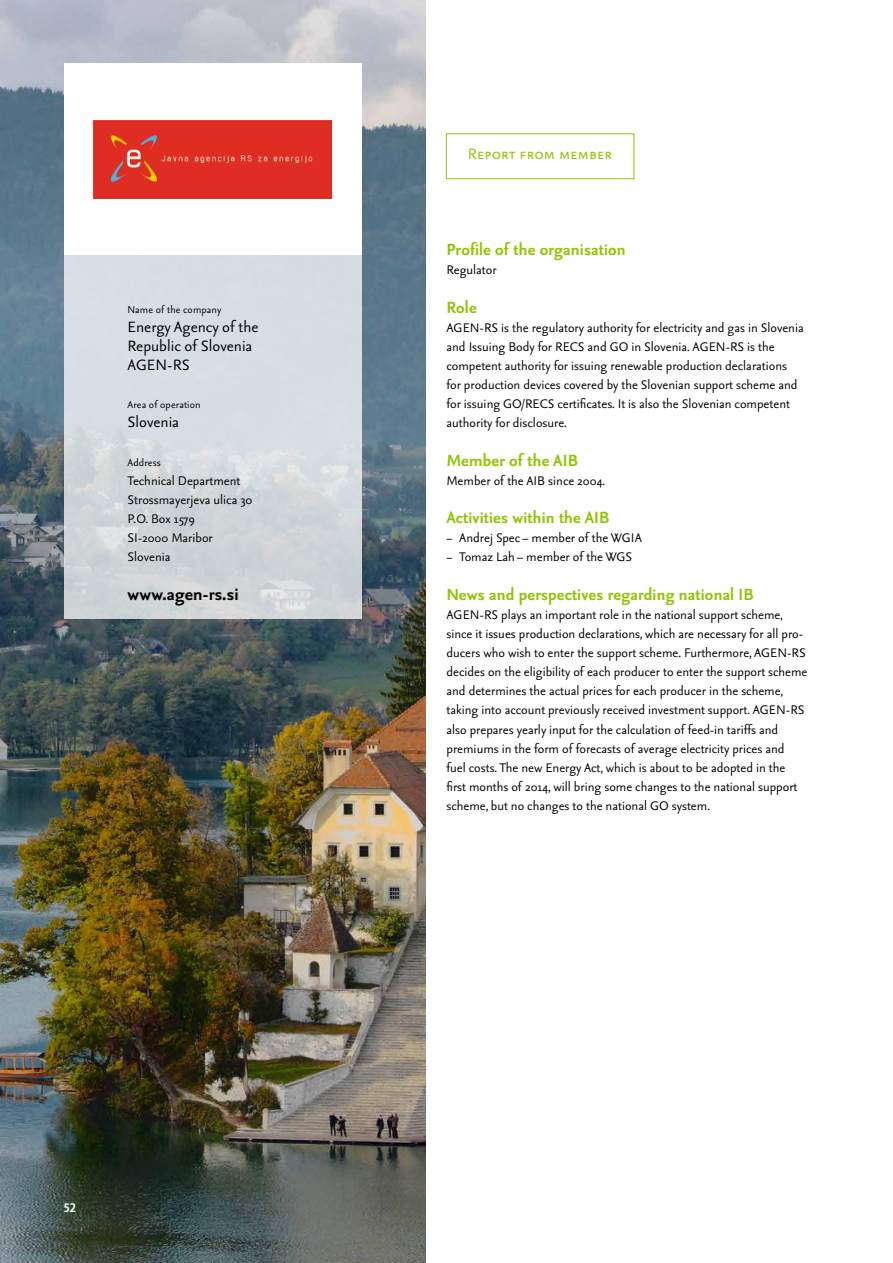
<style>
.page{position:relative;width:893px;height:1263px;background:#fff}
.page>*{position:absolute;margin:0;border:0;box-sizing:border-box;transform-origin:0 0}
.t1{font:700 21px "Seria Sans";letter-spacing:.01em;color:#000}
.t2{font:700 19.5px "Seria Sans";letter-spacing:.01em;color:#8fc500}
.t3{font:18px/19.2px "Seria Sans";color:#000}
.t4{font:18px "Seria Sans Regular Caps";letter-spacing:.01em;color:#8fc500}
.t5{font:15px/19.2px "Seria Sans";color:#000}
.t6{font:700 15px "Seria Sans Lf";color:#fff}
.t7{font:12px "Seria Sans";letter-spacing:.01em;color:#000}
</style>
<div class="page">
<img style="left:0;top:0;width:425px;height:1263px">
<div style="left:64px;top:64px;width:297px;height:191px;background:#fff"></div>
<div style="left:64px;top:255px;width:297px;height:364px;background:linear-gradient(to right,#d4dadd,#d4dbde)"></div>
<img style="left:94px;top:120px;width:237px;height:79px">
<svg style="left:446px;top:133px;width:188px;height:46px"></svg>
<p class="t7" style="left:128px;top:303px;width:95px">Name of the company</p>
<p class="t3" style="left:128px;top:317px;width:132px">Energy Agency of the<br>Republic of Slovenia<br>AGEN-RS</p>
<p class="t7" style="left:128px;top:399px;width:75px">Area of operation</p>
<p class="t3" style="left:128px;top:413px;width:53px">Slovenia</p>
<p class="t7" style="left:128px;top:456px;width:35px">Address</p>
<p class="t5" style="left:128px;top:471px;width:126px">Technical Department<br>Strossmayerjeva ulica 30<br>P.O. Box 1579<br>SI-2000 Maribor<br>Slovenia</p>
<h1 class="t1" style="left:128px;top:583px;width:113px">www.agen-rs.si</h1>
<p class="t6" style="left:64px;top:1200px;width:14px">52</p>
<p class="t4" style="left:468px;top:145px;width:146px">Report from member</p>
<h2 class="t2" style="left:446px;top:240px;width:181px">Profile of the organisation</h2>
<p class="t5" style="left:446px;top:261px;width:52px">Regulator</p>
<h2 class="t2" style="left:446px;top:297px;width:32px">Role</h2>
<p class="t5" style="left:446px;top:318px;width:359px">AGEN-RS is the regulatory authority for electricity and gas in Slovenia and Issuing Body for RECS and GO in Slovenia. AGEN-RS is the competent authority for issuing renewable production declarations for production devices covered by the Slovenian support scheme and for issuing GO/RECS certificates. It is also the Slovenian competent authority for disclosure.</p>
<h2 class="t2" style="left:446px;top:450px;width:133px">Member of the AIB</h2>
<p class="t5" style="left:446px;top:471px;width:160px">Member of the AIB since 2004.</p>
<h2 class="t2" style="left:446px;top:508px;width:164px">Activities within the AIB</h2>
<p class="t5" style="left:446px;top:529px;width:197px">− Andrej Spec – member of the WGIA − Tomaz Lah – member of the WGS</p>
<h2 class="t2" style="left:446px;top:584px;width:309px">News and perspectives regarding national IB</h2>
<p class="t5" style="left:446px;top:605px;width:362px">AGEN-RS plays an important role in the national support scheme, since it issues production declarations, which are necessary for all pro&shy;ducers who wish to enter the support scheme. Furthermore, AGEN-RS decides on the eligibility of each producer to enter the support scheme and determines the actual prices for each producer in the scheme, taking into account previously received investment support. AGEN-RS also prepares yearly input for the calculation of feed-in tariffs and premiums in the form of forecasts of average electricity prices and fuel costs. The new Energy Act, which is about to be adopted in the first months of 2014, will bring some changes to the national support scheme, but no changes to the national GO system.</p>
</div>
